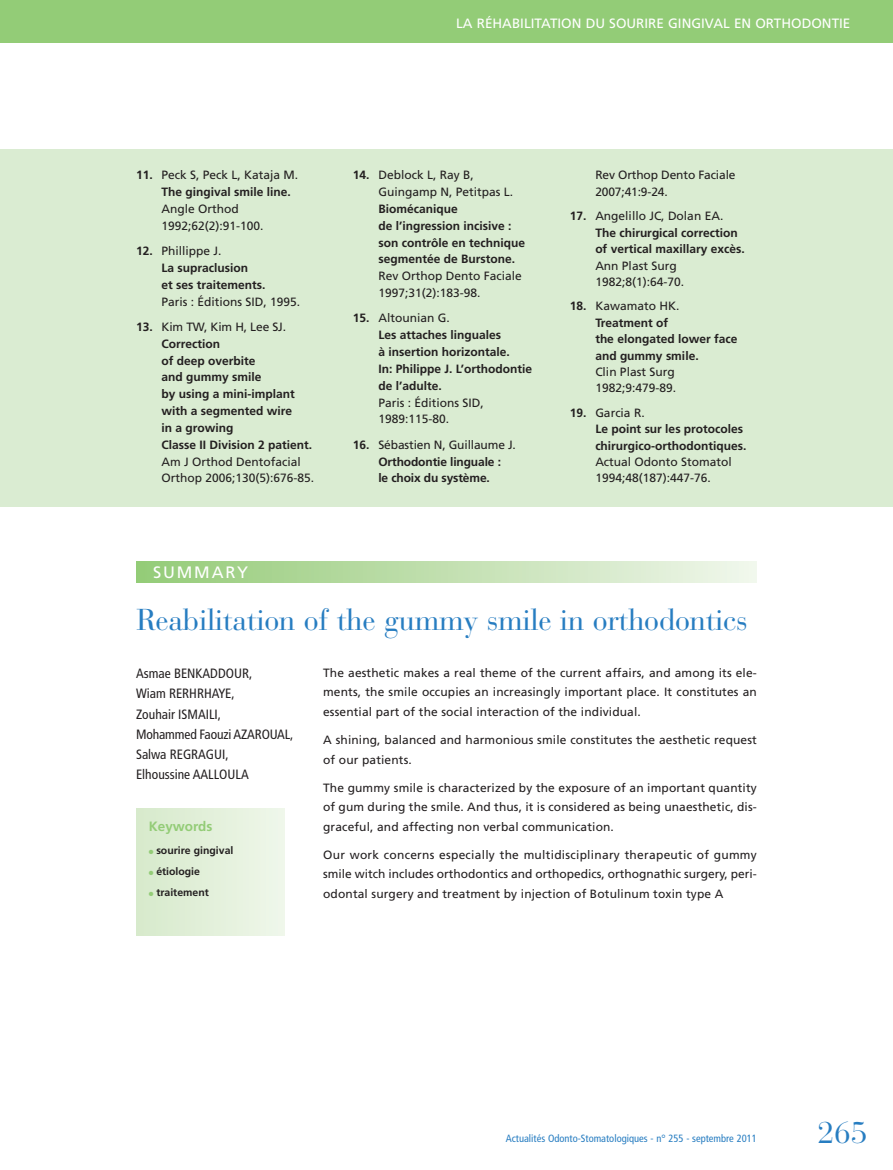
<style>
.page{position:relative;width:893px;height:1170px;background:#fff}
.page>*{position:absolute;margin:0;border:0;box-sizing:border-box;transform-origin:0 0}
.t1{font:30px "Bauer Bodoni";letter-spacing:-.01em;color:#277dc1}
.t2{font:16.5px "Frutiger";letter-spacing:.11em;color:#fff}
.t3{font:condensed 13.5px/20.2px "Frutiger";color:#231f20}
.t4{font:13.5px "Frutiger";color:#fff}
.t5{font:700 13.5px "Frutiger";color:#93cc77}
.t6{font:12px/19.5px "Frutiger";color:#231f20}
.t7{font:700 12px/16.8px "Frutiger";color:#231f20}
.t8{font:condensed 10.5px "Frutiger";color:#277dc1}
.t9{font:700 10.5px "Frutiger";color:#231f20}
.s1{font-weight:400}
.s2{font-weight:700}
.s3{color:#93cc77}
</style>
<div class="page">
<div style="left:0;top:0;width:893px;height:43px;background:#93cc77"></div>
<div style="left:0;top:149px;width:893px;height:357px;background:#daecd2"></div>
<div style="left:136px;top:561px;width:621px;height:22px;background:linear-gradient(to right,#94ca77,#f0f6eb)"></div>
<div style="left:136px;top:808px;width:149px;height:127px;background:linear-gradient(to right,#d7eacb,#eff7ea)"></div>
<p class="t4" style="left:456px;top:18px;width:396px">LA RÉHABILITATION DU SOURIRE GINGIVAL EN ORTHODONTIE</p>
<p class="t7" style="left:162px;top:167px;width:138px;text-indent:-26px">11. <span class="s1">Peck S, Peck L, Kataja M.<br></span>The gingival smile line.</p>
<p class="t6" style="left:162px;top:201px;width:104px;line-height:16.8px">Angle Orthod<br>1992;62(2):91-100.</p>
<p class="t7" style="left:162px;top:243px;width:106px;text-indent:-26px">12. <span class="s1">Phillippe J.<br></span>La supraclusion<br>et ses traitements.</p>
<p class="t6" style="left:162px;top:292px;width:140px">Paris : Éditions SID, 1995.</p>
<p class="t7" style="left:162px;top:319px;width:152px;text-indent:-26px">13. <span class="s1">Kim TW, Kim H, Lee SJ.<br></span>Correction<br>of deep overbite<br>and gummy smile<br>by using a mini-implant with a segmented wire<br>in a growing<br>Classe II Division 2 patient.</p>
<p class="t6" style="left:162px;top:454px;width:154px;line-height:16.8px">Am J Orthod Dentofacial<br>Orthop 2006;130(5):676-85.</p>
<p class="t6" style="left:378px;top:167px;width:136px;line-height:16.8px;text-indent:-26px"><span class="s2">14.</span> Deblock L, Ray B,<br>Guingamp N, Petitpas L.</p>
<p class="t7" style="left:378px;top:201px;width:148px">Biomécanique<br>de l’ingression incisive : son contrôle en technique segmentée de Burstone.</p>
<p class="t6" style="left:378px;top:268px;width:145px;line-height:16.8px">Rev Orthop Dento Faciale<br>1997;31(2):183-98.</p>
<p class="t7" style="left:378px;top:311px;width:155px;text-indent:-26px">15. <span class="s1">Altounian G.<br></span>Les attaches linguales<br>à insertion horizontale.<br>In: Philippe J. L’orthodontie de l’adulte.</p>
<p class="t6" style="left:378px;top:395px;width:107px;line-height:16.8px">Paris : Éditions SID,<br>1989:115-80.</p>
<p class="t7" style="left:378px;top:437px;width:139px;text-indent:-26px">16. <span class="s1">Sébastien N, Guillaume J.<br></span>Orthodontie linguale :<br>le choix du système.</p>
<p class="t6" style="left:595px;top:167px;width:142px;line-height:16.8px">Rev Orthop Dento Faciale<br>2007;41:9-24.</p>
<p class="t7" style="left:595px;top:208px;width:151px;text-indent:-26px">17. <span class="s1">Angelillo JC, Dolan EA.<br></span>The chirurgical correction of vertical maxillary excès.</p>
<p class="t6" style="left:595px;top:258px;width:90px;line-height:16.5px">Ann Plast Surg<br>1982;8(1):64-70.</p>
<p class="t7" style="left:595px;top:298px;width:144px;text-indent:-26px">18. <span class="s1">Kawamato HK.<br></span>Treatment of<br>the elongated lower face and gummy smile.</p>
<p class="t6" style="left:595px;top:364px;width:82px;line-height:16.5px">Clin Plast Surg<br>1982;9:479-89.</p>
<p class="t7" style="left:595px;top:405px;width:153px;text-indent:-26px">19. <span class="s1">Garcia R.<br></span>Le point sur les protocoles chirurgico-orthodontiques.</p>
<p class="t6" style="left:595px;top:454px;width:138px;line-height:16.5px">Actual Odonto Stomatol<br>1994;48(187):447-76.</p>
<h2 class="t2" style="left:153px;top:565px;width:97px">SUMMARY</h2>
<h1 class="t1" style="left:136px;top:609px;width:613px">Reabilitation of the gummy smile in orthodontics</h1>
<p class="t3" style="left:136px;top:664px;width:159px">Asmae BENKADDOUR,<br>Wiam RERHRHAYE,<br>Zouhair ISMAILI,<br>Mohammed FaouziAZAROUAL,<br>Salwa REGRAGUI,<br>Elhoussine AALLOULA</p>
<p class="t6" style="left:323px;top:664px;width:435px;text-align:justify">The aesthetic makes a real theme of the current affairs, and among its ele&shy;ments, the smile occupies an increasingly important place. It constitutes an essential part of the social interaction of the individual.</p>
<p class="t6" style="left:323px;top:731px;width:435px">A shining, balanced and harmonious smile constitutes the aesthetic request of our patients.</p>
<p class="t6" style="left:323px;top:778px;width:435px;text-align:justify">The gummy smile is characterized by the exposure of an important quantity of gum during the smile. And thus, it is considered as being unaesthetic, dis&shy;graceful, and affecting non verbal communication.</p>
<p class="t6" style="left:323px;top:845px;width:435px;text-align:justify">Our work concerns especially the multidisciplinary therapeutic of gummy smile witch includes orthodontics and orthopedics, orthognathic surgery, peri&shy;odontal surgery and treatment by injection of Botulinum toxin type A</p>
<p class="t5" style="left:149px;top:821px;width:65px">Keywords</p>
<p class="t9" style="left:149px;top:845px;width:86px"><span class="s3">●</span> sourire gingival</p>
<p class="t9" style="left:149px;top:866px;width:53px"><span class="s3">●</span> étiologie</p>
<p class="t9" style="left:149px;top:888px;width:62px"><span class="s3">●</span> traitement</p>
<p class="t8" style="left:506px;top:1134px;width:253px">Actualités Odonto-Stomatologiques - n° 255 - septembre 2011</p>
<h1 class="t1" style="left:817px;top:1121px;width:52px">265</h1>
</div>
